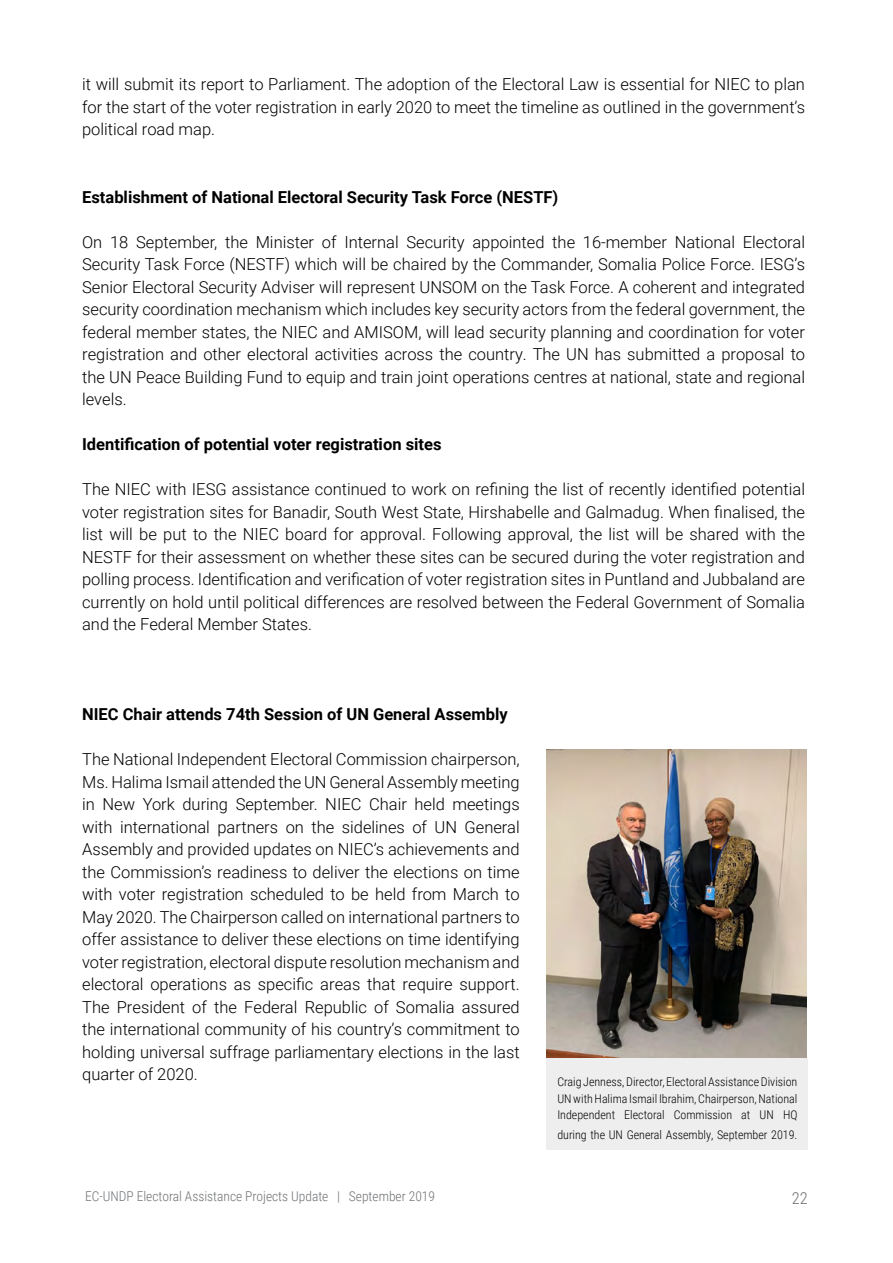
<style>
.page{position:relative;width:893px;height:1263px;background:#fff}
.page>*{position:absolute;margin:0;border:0;box-sizing:border-box;transform-origin:0 0}
.t1{font:300 16.5px/22.5px "Roboto";color:#000;text-align:justify}
.t2{font:700 16.5px "Roboto";color:#000}
.t3{font:300 16.5px "Roboto Condensed";color:#6f7174}
.t4{font:300 13.5px "Roboto Condensed";color:#6f7174}
.t5{font:300 12px/16.5px "Roboto Condensed";color:#000;text-align:justify}
</style>
<div class="page">
<img style="left:547px;top:749px;width:259px;height:310px">
<div style="left:547px;top:1059px;width:261px;height:91px;background:#eee"></div>
<p class="t1" style="left:82px;top:72px;width:724px">it will submit its report to Parliament. The adoption of the Electoral Law is essential for NIEC to plan for the start of the voter registration in early 2020 to meet the timeline as outlined in the government’s political road map.</p>
<p class="t2" style="left:82px;top:185px;width:478px">Establishment of National Electoral Security Task Force (NESTF)</p>
<p class="t1" style="left:82px;top:230px;width:724px">On 18 September, the Minister of Internal Security appointed the 16-member National Electoral Security Task Force (NESTF) which will be chaired by the Commander, Somalia Police Force. IESG’s Senior Electoral Security Adviser will represent UNSOM on the Task Force. A coherent and integrated security coordination mechanism which includes key security actors from the federal government, the federal member states, the NIEC and AMISOM, will lead security planning and coordination for voter registration and other electoral activities across the country. The UN has submitted a proposal to the UN Peace Building Fund to equip and train joint operations centres at national, state and regional levels.</p>
<p class="t2" style="left:82px;top:433px;width:361px">Identification of potential voter registration sites</p>
<p class="t1" style="left:82px;top:477px;width:724px">The NIEC with IESG assistance continued to work on refining the list of recently identified potential voter registration sites for Banadir, South West State, Hirshabelle and Galmadug. When finalised, the list will be put to the NIEC board for approval. Following approval, the list will be shared with the NESTF for their assessment on whether these sites can be secured during the voter registration and polling process. Identification and verification of voter registration sites in Puntland and Jubbaland are currently on hold until political differences are resolved between the Federal Government of Somalia and the Federal Member States.</p>
<p class="t2" style="left:82px;top:703px;width:427px">NIEC Chair attends 74th Session of UN General Assembly</p>
<p class="t1" style="left:82px;top:748px;width:439px">The National Independent Electoral Commission chairperson, Ms. Halima Ismail attended the UN General Assembly meeting in New York during September. NIEC Chair held meetings with international partners on the sidelines of UN General Assembly and provided updates on NIEC’s achievements and the Commission’s readiness to deliver the elections on time with voter registration scheduled to be held from March to May 2020. The Chairperson called on international partners to offer assistance to deliver these elections on time identifying voter registration, electoral dispute resolution mechanism and electoral operations as specific areas that require support.<br>The President of the Federal Republic of Somalia assured the international community of his country’s commitment to holding universal suffrage parliamentary elections in the last quarter of 2020.</p>
<p class="t5" style="left:557px;top:1073px;width:242px">Craig Jenness, Director, Electoral Assistance Division UN with Halima Ismail Ibrahim, Chairperson, National Independent Electoral Commission at UN HQ</p>
<p class="t5" style="left:557px;top:1126px;width:242px">during the UN General Assembly, September 2019.</p>
<p class="t4" style="left:85px;top:1186px;width:351px">EC-UNDP Electoral Assistance Projects Update | September 2019</p>
<p class="t3" style="left:792px;top:1186px;width:18px">22</p>
</div>
